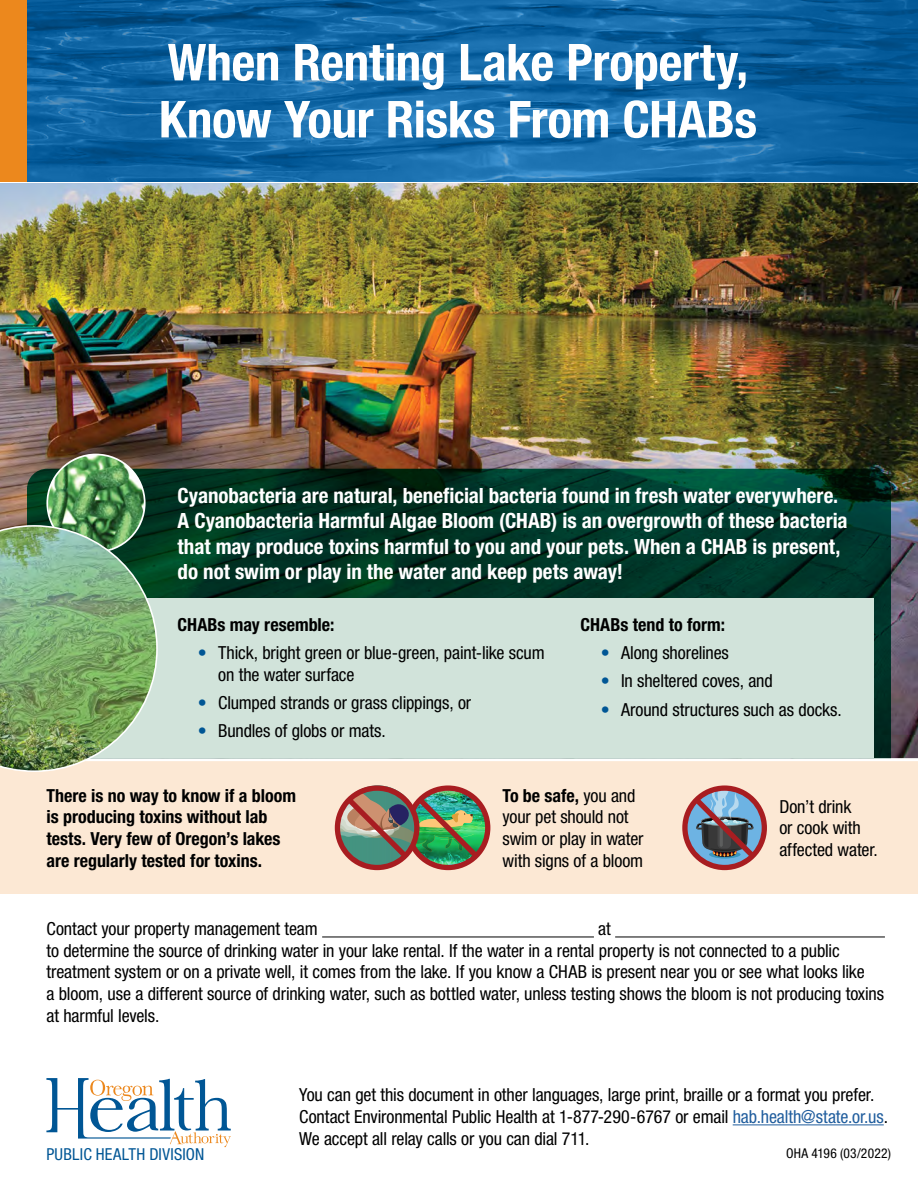
<style>
.page{position:relative;width:918px;height:1188px;background:#fff}
.page>*{position:absolute;margin:0;border:0;box-sizing:border-box;transform-origin:0 0}
.t1{font:700 condensed 51px/57px "Helvetica Neue LT Std";letter-spacing:-.005em;color:#fff}
.body{font:700 condensed 21px/25.2px "Helvetica Neue LT Std";color:#fff}
.body-2{font:condensed 18px/21.6px "Helvetica Neue LT Std";letter-spacing:-.005em;color:#000}
.alt_statement{font:condensed 18px/21.6px "Helvetica Neue LT Std";letter-spacing:-.005em;color:#000}
.body-3{font:700 condensed 18px/21.6px "Helvetica Neue LT Std";color:#000}
.t2{font:condensed 16.5px "Helvetica Neue LT Std";letter-spacing:.015em;color:#005695}
.t3{font:condensed 13.5px "Helvetica Neue LT Std";letter-spacing:.02em;color:#000}
.s1{color:#005695}
.s2{font-weight:700}
.s3{color:#215e9e}
</style>
<div class="page">
<img style="left:0;top:184px;width:918px;height:574px">
<div style="left:0;top:761px;width:918px;height:133px;background:#fce8d4"></div>
<img style="left:27px;top:0;width:891px;height:181px">
<div style="left:0;top:0;width:27px;height:181px;background:#ec881d"></div>
<svg style="left:27px;top:469px;width:864px;height:289px;background:#003525"></svg>
<div style="left:60px;top:598px;width:814px;height:160px;background:#d1e3da"></div>
<img style="left:47px;top:454px;width:98px;height:98px;border-radius:49px">
<div style="left:46px;top:454px;width:100px;height:99px;border:2px solid #fff;border-radius:50%"></div>
<img style="left:0;top:525px;width:158px;height:247px">
<img style="left:335px;top:785px;width:155px;height:85px">
<svg style="left:682px;top:785px;width:85px;height:85px"></svg>
<hr style="left:322px;top:937px;width:272px;height:1px;background:#000">
<hr style="left:615px;top:937px;width:270px;height:1px;background:#000">
<hr style="left:733px;top:1124px;width:151px;height:1px;background:#215e9e">
<svg style="left:46px;top:1078px;width:185px;height:69px"></svg>
<h1 class="t1" style="left:159px;top:33px;width:600px">When Renting Lake Property,<br>Know Your Risks From CHABs</h1>
<p class="body" style="left:178px;top:483px;width:671px">Cyanobacteria are natural, beneficial bacteria found in fresh water everywhere.<br>A Cyanobacteria Harmful Algae Bloom (CHAB) is an overgrowth of these bacteria that may produce toxins harmful to you and your pets. When a CHAB is present, do not swim or play in the water and keep pets away!</p>
<p class="body-3" style="left:178px;top:613px;width:158px">CHABs may resemble:</p>
<p class="body-2" style="left:218px;top:642px;width:328px;text-indent:-20px"><span class="s1">•</span> Thick, bright green or blue-green, paint-like scum on the water surface</p>
<p class="body-2" style="left:198px;top:692px;width:275px"><span class="s1">•</span> Clumped strands or grass clippings, or</p>
<p class="body-2" style="left:198px;top:720px;width:189px"><span class="s1">•</span> Bundles of globs or mats.</p>
<p class="body-3" style="left:580px;top:613px;width:146px">CHABs tend to form:</p>
<p class="body-2" style="left:601px;top:642px;width:130px"><span class="s1">•</span> Along shorelines</p>
<p class="body-2" style="left:601px;top:670px;width:174px"><span class="s1">•</span> In sheltered coves, and</p>
<p class="body-2" style="left:601px;top:698px;width:242px"><span class="s1">•</span> Around structures such as docks.</p>
<p class="body-3" style="left:46px;top:784px;width:251px">There is no way to know if a bloom is producing toxins without lab tests. Very few of Oregon’s lakes are regularly tested for toxins.</p>
<p class="body-2" style="left:502px;top:785px;width:143px"><span class="s2">To be safe,</span> you and your pet should not swim or play in water with signs of a bloom</p>
<p class="body-2" style="left:779px;top:795px;width:100px">Don’t drink<br>or cook with affected water.</p>
<p class="body-2" style="left:46px;top:918px;width:273px">Contact your property management team</p>
<p class="body-2" style="left:46px;top:918px;width:839px;text-indent:552px">at<br>to determine the source of drinking water in your lake rental. If the water in a rental property is not connected to a public treatment system or on a private well, it comes from the lake. If you know a CHAB is present near you or see what looks like<br>a bloom, use a different source of drinking water, such as bottled water, unless testing shows the bloom is not producing toxins at harmful levels.</p>
<p class="alt_statement" style="left:299px;top:1084px;width:590px">You can get this document in other languages, large print, braille or a format you prefer.<br>Contact Environmental Public Health at 1-877-290-6767 or email <span class="s3">hab.health@state.or.us</span>.<br>We accept all relay calls or you can dial 711.</p>
<p class="t2" style="left:46px;top:1145px;width:160px">PUBLIC HEALTH DIVISION</p>
<p class="t3" style="left:786px;top:1145px;width:106px">OHA 4196 (03/2022)</p>
</div>
